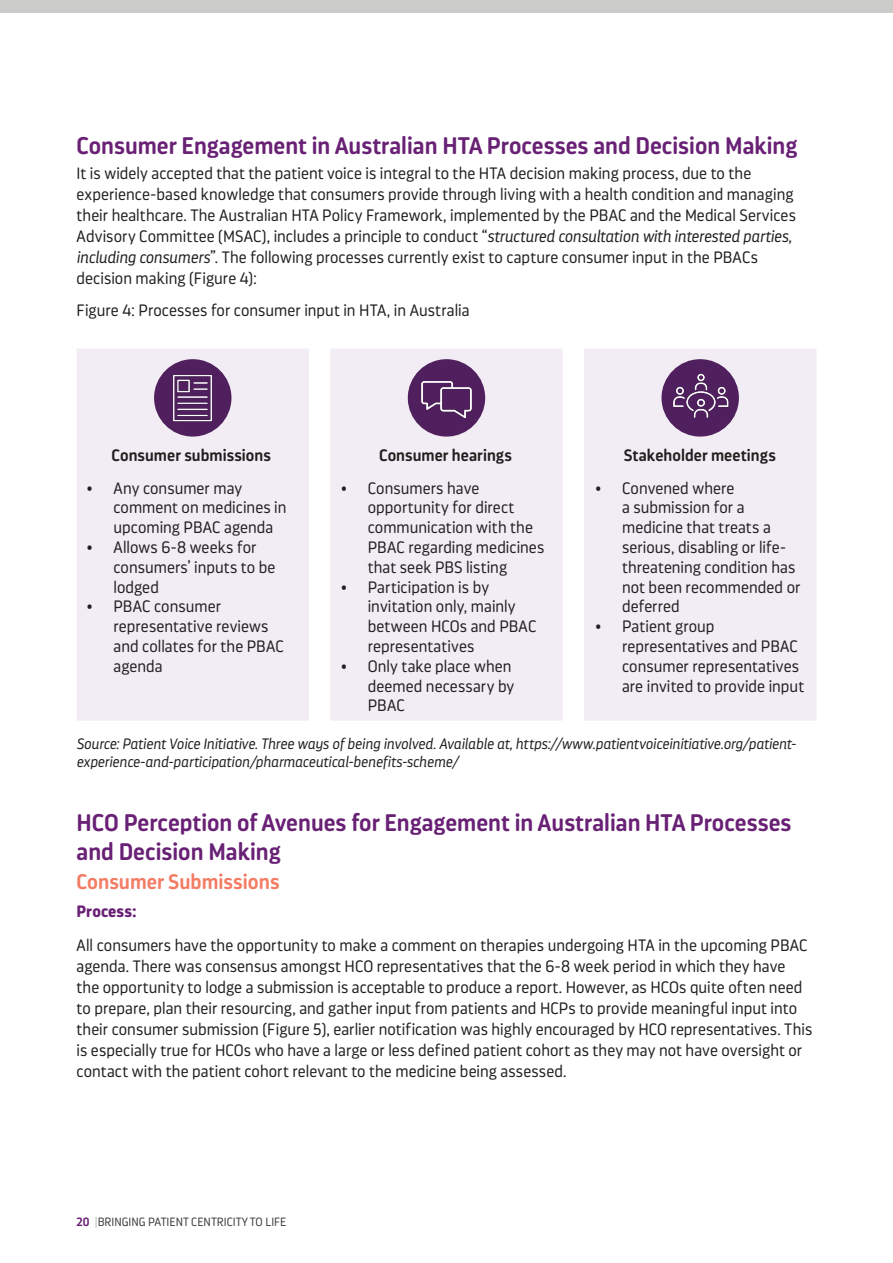
<style>
.page{position:relative;width:893px;height:1263px;background:#fff}
.page>*{position:absolute;margin:0;border:0;box-sizing:border-box;transform-origin:0 0}
._03_Heading_2{font:600 24px/28.8px "Darwin Pro Rd";color:#692175}
._03_Heading_3{font:600 21px "Darwin Pro Rd";color:#f37c65}
._04_Body___Text{font:300 16.5px/19.8px "Darwin Pro Rd";color:#231f20}
._04_Body___Text-2{font:600 16.5px "Darwin Pro Rd";color:#231f20}
._04_Body___Text-3{font:700 16.5px "Darwin Pro Rd";letter-spacing:.005em;color:#692175}
._04_Body___Text-4{font:italic 300 15px/18px "Darwin Pro Rd";letter-spacing:.005em;color:#231f20}
.t1{font:300 12px "Darwin Pro Rd";color:#3b3e3d}
.s1{font-style:italic}
.s2{font-weight:600;color:#692175}
.s3{font-weight:600;color:#cbcbca}
</style>
<div class="page">
<div style="left:0;top:0;width:893px;height:13px;background:#cbcbca"></div>
<div style="left:77px;top:349px;width:232px;height:372px;background:#f2ecf4"></div>
<div style="left:330px;top:349px;width:233px;height:372px;background:#f2ecf4"></div>
<div style="left:584px;top:349px;width:232px;height:372px;background:#f2ecf4"></div>
<div style="left:155px;top:360px;width:76px;height:76px;background:#4f205d;border-radius:50%"></div>
<div style="left:154px;top:359px;width:77px;height:78px;border:2px solid #4f205d;border-radius:50%"></div>
<div style="left:409px;top:360px;width:75px;height:76px;background:#4f205d;border-radius:50%"></div>
<div style="left:408px;top:359px;width:77px;height:78px;border:2px solid #4f205d;border-radius:50%"></div>
<img style="left:662px;top:360px;width:77px;height:77px">
<img style="left:421px;top:381px;width:52px;height:46px">
<img style="left:173px;top:375px;width:39px;height:46px">
<p class="_03_Heading_2" style="left:77px;top:131px;width:722px">Consumer Engagement in Australian HTA Processes and Decision Making</p>
<p class="_04_Body___Text" style="left:77px;top:163px;width:721px;line-height:21px">It is widely accepted that the patient voice is integral to the HTA decision making process, due to the experience-based knowledge that consumers provide through living with a health condition and managing their healthcare. The Australian HTA Policy Framework, implemented by the PBAC and the Medical Services Advisory Committee (MSAC), includes a principle to conduct “<span class="s1">structured consultation with interested parties, including consumers</span>”. The following processes currently exist to capture consumer input in the PBACs decision making (Figure 4):</p>
<p class="_04_Body___Text" style="left:77px;top:300px;width:395px">Figure 4: Processes for consumer input in HTA, in Australia</p>
<p class="_04_Body___Text-2" style="left:112px;top:444px;width:161px">Consumer submissions</p>
<p class="_04_Body___Text" style="left:113px;top:477px;width:174px;text-indent:-27px">• Any consumer may comment on medicines in upcoming PBAC agenda</p>
<p class="_04_Body___Text" style="left:113px;top:537px;width:163px;text-indent:-27px">• Allows 6-8 weeks for consumers’ inputs to be lodged</p>
<p class="_04_Body___Text" style="left:113px;top:596px;width:172px;text-indent:-27px">• PBAC consumer representative reviews and collates for the PBAC agenda</p>
<p class="_04_Body___Text-2" style="left:379px;top:444px;width:134px">Consumer hearings</p>
<p class="_04_Body___Text" style="left:368px;top:477px;width:178px;text-indent:-27px">• Consumers have opportunity for direct communication with the<br>PBAC regarding medicines that seek PBS listing</p>
<p class="_04_Body___Text" style="left:368px;top:576px;width:170px;text-indent:-27px">• Participation is by invitation only, mainly between HCOs and PBAC representatives</p>
<p class="_04_Body___Text" style="left:368px;top:656px;width:148px;text-indent:-27px">• Only take place when deemed necessary by<br>PBAC</p>
<p class="_04_Body___Text-2" style="left:624px;top:444px;width:154px">Stakeholder meetings</p>
<p class="_04_Body___Text" style="left:622px;top:477px;width:180px;text-indent:-27px">• Convened where<br>a submission for a medicine that treats a serious, disabling or life&shy;threatening condition has not been recommended or deferred</p>
<p class="_04_Body___Text" style="left:622px;top:616px;width:184px;text-indent:-27px">• Patient group representatives and PBAC consumer representatives are invited to provide input</p>
<p class="_04_Body___Text-4" style="left:77px;top:735px;width:721px">Source: Patient Voice Initiative. Three ways of being involved. Available at, https://www.patientvoiceinitiative.org/patient&shy;experience-and-participation/pharmaceutical-benefits-scheme/</p>
<p class="_03_Heading_2" style="left:77px;top:807px;width:716px">HCO Perception of Avenues for Engagement in Australian HTA Processes and Decision Making</p>
<p class="_03_Heading_3" style="left:77px;top:868px;width:205px">Consumer Submissions</p>
<p class="_04_Body___Text-3" style="left:77px;top:900px;width:62px">Process:</p>
<p class="_04_Body___Text" style="left:77px;top:934px;width:737px;line-height:21px">All consumers have the opportunity to make a comment on therapies undergoing HTA in the upcoming PBAC agenda. There was consensus amongst HCO representatives that the 6-8 week period in which they have the opportunity to lodge a submission is acceptable to produce a report. However, as HCOs quite often need to prepare, plan their resourcing, and gather input from patients and HCPs to provide meaningful input into their consumer submission (Figure 5), earlier notification was highly encouraged by HCO representatives. This is especially true for HCOs who have a large or less defined patient cohort as they may not have oversight or contact with the patient cohort relevant to the medicine being assessed.</p>
<p class="t1" style="left:77px;top:1214px;width:211px"><span class="s2">20</span> <span class="s3">|</span>BRINGING PATIENT CENTRICITY TO LIFE</p>
</div>
